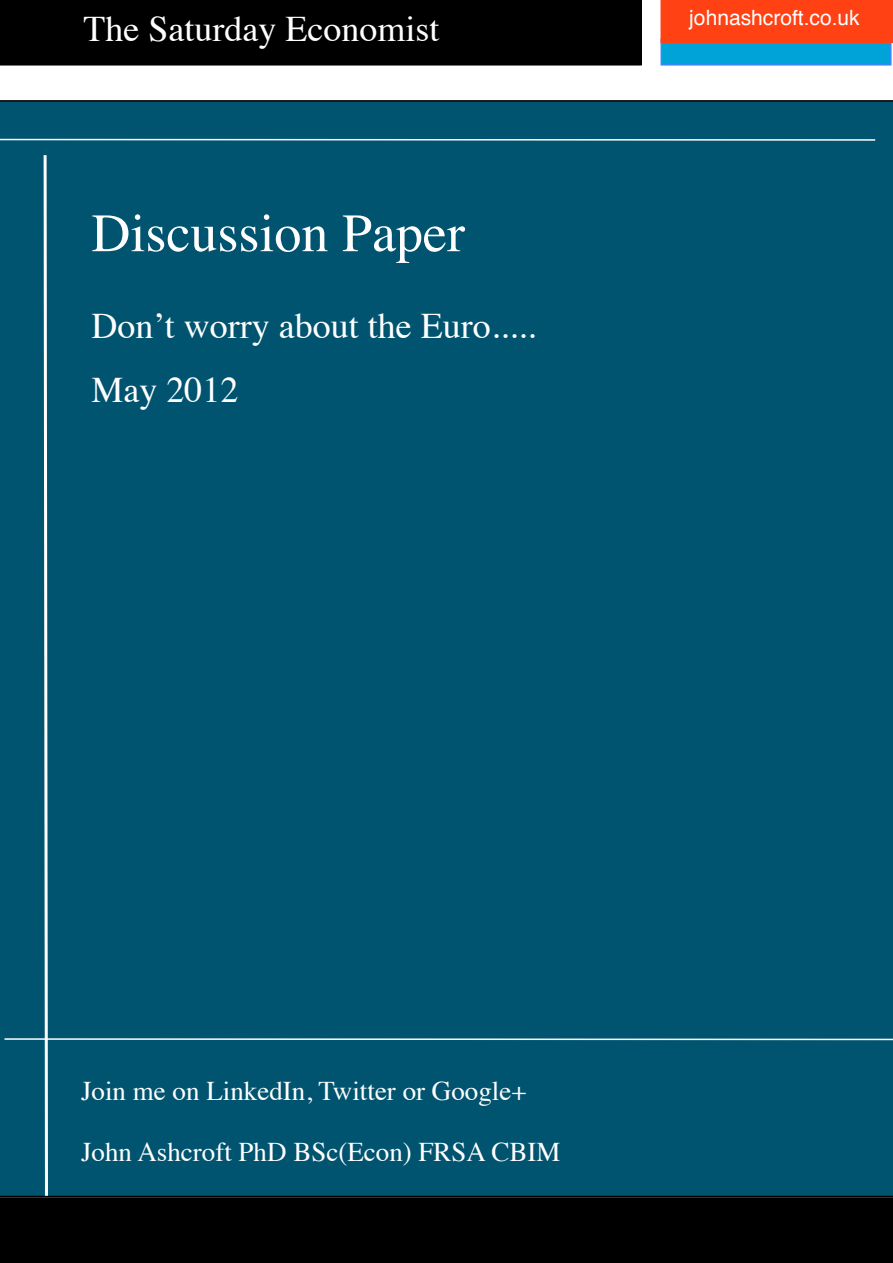
<style>
.page{position:relative;width:893px;height:1263px;background:#fff}
.page>*{position:absolute;margin:0;border:0;box-sizing:border-box;transform-origin:0 0}
.t1{font:54px "Times";color:#fff}
.t2{font:36px/64.8px "Times";color:#fff}
.t3{font:27px "Times";color:#fff}
.t4{font:21px "Helvetica";color:#fff}
</style>
<div class="page">
<div style="left:0;top:100px;width:893px;height:1097px;background:#005470"></div>
<div style="left:0;top:0;width:642px;height:66px;background:#000"></div>
<hr style="left:0;top:139px;width:875px;height:2px;background:#fff">
<div style="left:661px;top:39px;width:230px;height:26px;background:#00a3d7"></div>
<div style="left:660px;top:39px;width:231px;height:27px;border:2px solid #3a88fe"></div>
<div style="left:660px;top:0;width:233px;height:42px;background:#ff4113"></div>
<hr style="left:4px;top:1038px;width:889px;height:2px;background:#fff">
<div style="left:0;top:1197px;width:893px;height:66px;background:#000"></div>
<svg style="left:42px;top:152px;width:7px;height:1047px"></svg>
<h2 class="t2" style="left:83px;top:-7px;width:357px">The Saturday Economist</h2>
<p class="t4" style="left:689px;top:2px;width:172px">johnashcroft.co.uk</p>
<h1 class="t1" style="left:91px;top:183px;width:375px">Discussion Paper</h1>
<h2 class="t2" style="left:91px;top:290px;width:446px">Don’t worry about the Euro.....<br>May 2012</h2>
<p class="t3" style="left:81px;top:1065px;width:447px">Join me on LinkedIn, Twitter or Google+</p>
<p class="t3" style="left:81px;top:1127px;width:481px">John Ashcroft PhD BSc(Econ) FRSA CBIM</p>
</div>
